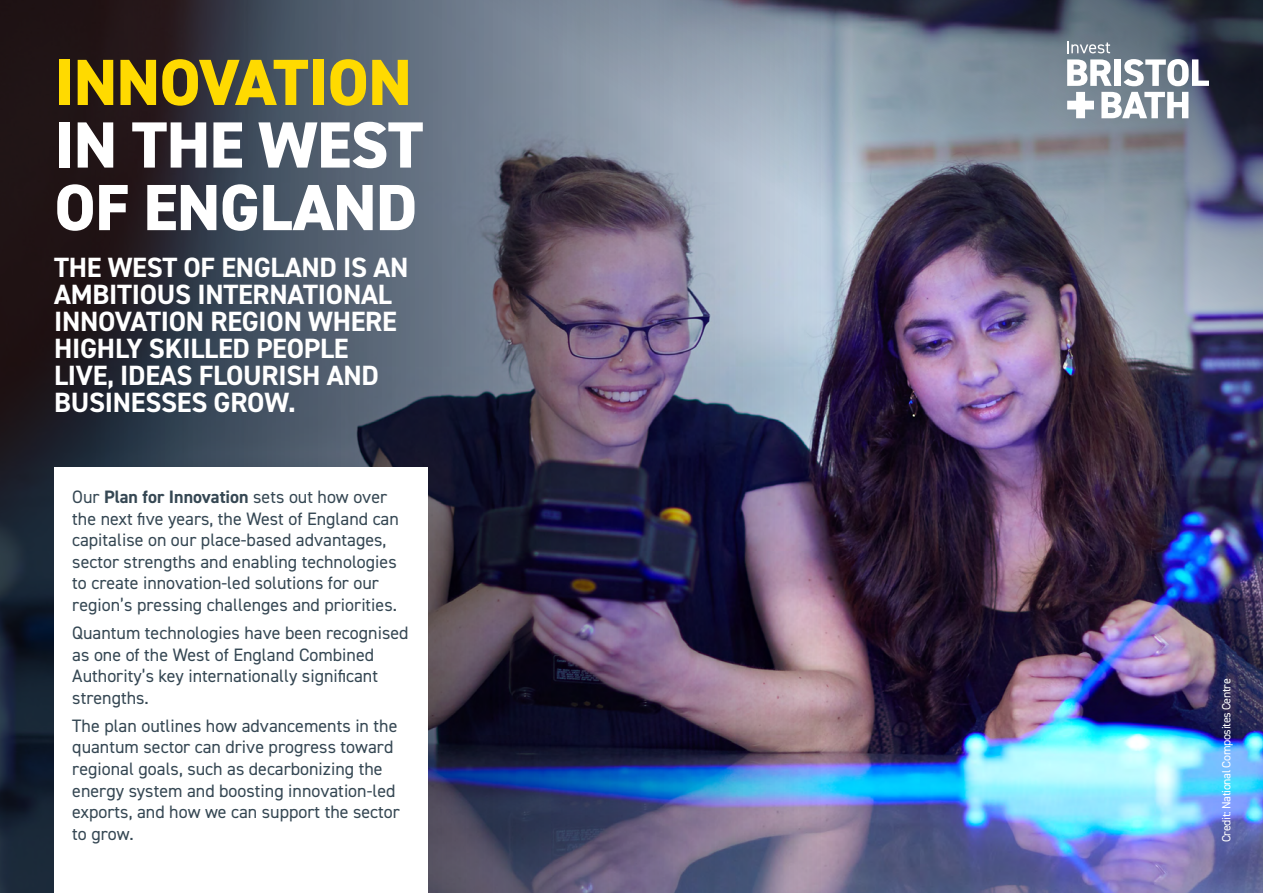
<style>
.page{position:relative;width:1263px;height:893px;background:#fff}
.page>*{position:absolute;margin:0;border:0;box-sizing:border-box;transform-origin:0 0}
.Headings{font:800 65.55px/62.6px "DIN2014";letter-spacing:-.01em;color:#fff}
.Body_copy{font:700 27.9px/27px "DIN2014";letter-spacing:-.01em;color:#fff}
.Body_copy-2{font:18px/21.6px "DIN2014";color:#354753}
.credit{font:12px "DIN2014";letter-spacing:-.03em;color:#fff}
.s1{color:#ffda00}
.s2{font-weight:700}
</style>
<div class="page">
<img style="left:821px;top:577px;width:442px;height:316px">
<img style="left:821px;top:0;width:442px;height:577px">
<img style="left:0;top:0;width:821px;height:893px">
<div style="left:54px;top:468px;width:374px;height:425px;background:#fff"></div>
<svg style="left:1123px;top:59px;width:86px;height:27px"></svg>
<div style="left:1114px;top:59px;width:7px;height:27px;background:#fff"></div>
<svg style="left:1067px;top:59px;width:45px;height:27px"></svg>
<svg style="left:1067px;top:92px;width:27px;height:26px"></svg>
<svg style="left:1101px;top:92px;width:87px;height:26px"></svg>
<svg style="left:1067px;top:41px;width:43px;height:12px"></svg>
<p class="Headings" style="left:54px;top:51px;width:371px"><span class="s1">INNOVATION<br></span>IN THE WEST<br>OF ENGLAND</p>
<p class="Body_copy" style="left:54px;top:253px;width:356px">THE WEST OF ENGLAND IS AN<br>AMBITIOUS INTERNATIONAL<br>INNOVATION REGION WHERE<br>HIGHLY SKILLED PEOPLE<br>LIVE, IDEAS FLOURISH AND<br>BUSINESSES GROW.</p>
<p class="Body_copy-2" style="left:72px;top:486px;width:328px">Our <span class="s2">Plan for Innovation</span> sets out how over the next five years, the West of England can capitalise on our place-based advantages, sector strengths and enabling technologies to create innovation-led solutions for our region’s pressing challenges and priorities.</p>
<p class="Body_copy-2" style="left:72px;top:622px;width:338px">Quantum technologies have been recognised as one of the West of England Combined Authority’s key internationally significant strengths.</p>
<p class="Body_copy-2" style="left:72px;top:714px;width:329px">The plan outlines how advancements in the quantum sector can drive progress toward regional goals, such as decarbonizing the energy system and boosting innovation-led exports, and how we can support the sector to grow.</p>
<p class="credit" style="left:1219px;top:842px;width:165px;rotate:-90deg">Credit: National Composites Centre</p>
</div>
